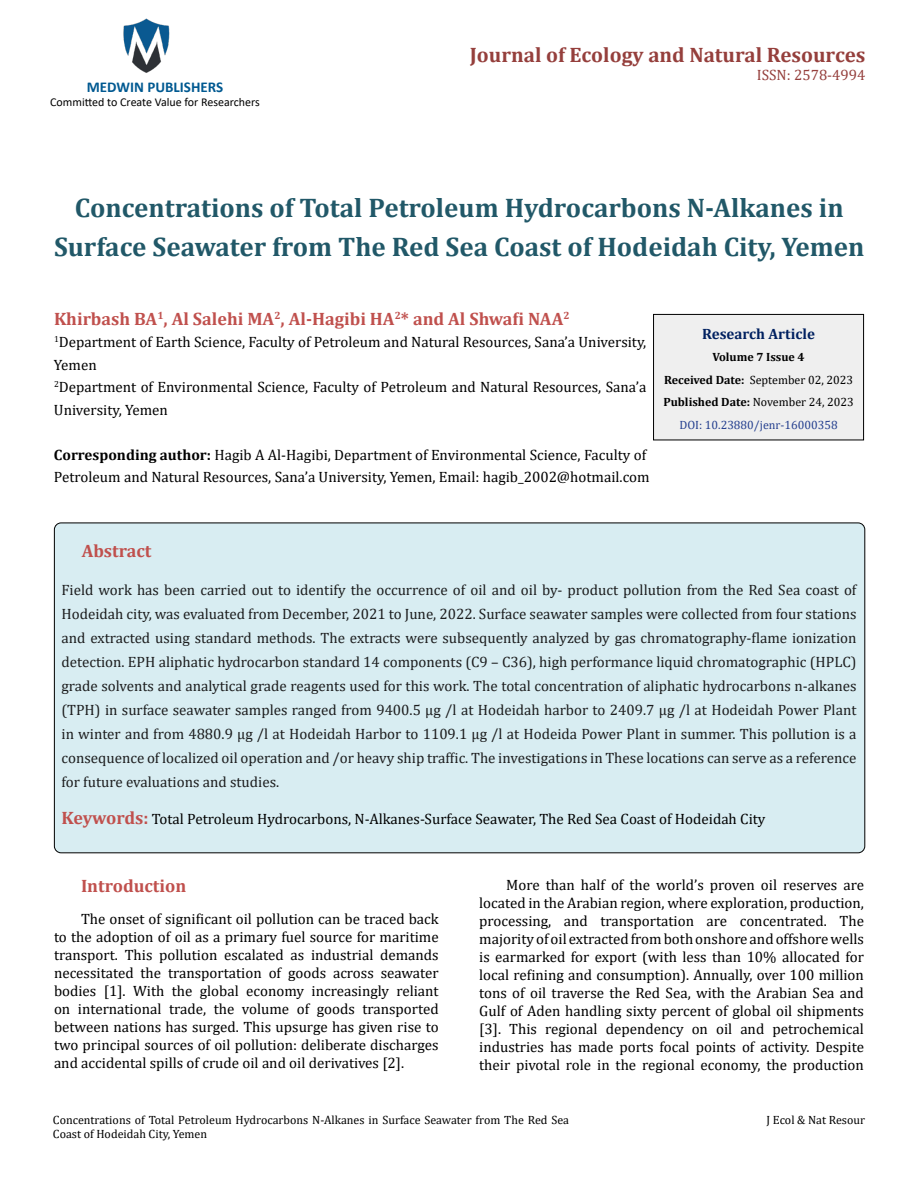
<style>
.page{position:relative;width:918px;height:1188px;background:#fff}
.page>*{position:absolute;margin:0;border:0;box-sizing:border-box;transform-origin:0 0}
.t1{font:700 27px/39px "Cambria";color:#215868;text-align:center}
.t2{font:700 21px "Cambria";color:#953f3c}
.t3{font:700 18px "Cambria";color:#c0504d}
.t4{font:15px/18px "Cambria";color:#000}
.t5{font:15px/24px "Cambria";color:#1c1d1e;text-align:justify}
.t6{font:700 15px "Calibri";color:#005991}
.t7{font:700 15px "Cambria";color:#002060}
.t8{font:15px "Cambria";color:#953f3c}
.t9{font:12px/14.4px "Cambria";color:#000}
.t10{font:700 12px/22.5px "Cambria";color:#000;text-align:center}
.t11{font:12px "Calibri";color:#000}
.s1{font-weight:700}
.s2{font-weight:400}
.s3{font-weight:400;color:#25408f}
.s4{font-weight:700;font-size:18px;color:#c0504d}
</style>
<div class="page">
<img style="left:123px;top:18px;width:47px;height:55px">
<div style="left:654px;top:314px;width:210px;height:126px;background:#efefef"></div>
<div style="left:653px;top:314px;width:211px;height:126px;border:1px solid #000"></div>
<div style="left:54px;top:523px;width:811px;height:330px;background:#d8edf2;border-radius:7px"></div>
<p class="t6" style="left:87px;top:76px;width:138px">MEDWIN PUBLISHERS</p>
<p class="t11" style="left:50px;top:94px;width:211px">Committed to Create Value for Researchers</p>
<h2 class="t2" style="left:470px;top:40px;width:397px">Journal of Ecology and Natural Resources</h2>
<p class="t8" style="left:757px;top:66px;width:110px">ISSN: 2578-4994</p>
<h1 class="t1" style="left:54px;top:187px;width:812px">Concentrations of Total Petroleum Hydrocarbons N-Alkanes in<br>Surface Seawater from The Red Sea Coast of Hodeidah City, Yemen</h1>
<p class="t3" style="left:54px;top:306px;width:517px">Khirbash BA<sup>1</sup>, Al Salehi MA<sup>2</sup>, Al-Hagibi HA<sup>2</sup>* and Al Shwafi NAA<sup>2</sup></p>
<p class="t4" style="left:54px;top:331px;width:594px;line-height:22.5px"><sup>1</sup>Department of Earth Science, Faculty of Petroleum and Natural Resources, Sana’a University, Yemen<br><sup>2</sup>Department of Environmental Science, Faculty of Petroleum and Natural Resources, Sana’a University, Yemen</p>
<p class="t4" style="left:54px;top:443px;width:597px;line-height:22.5px"><span class="s1">Corresponding author:</span> Hagib A Al-Hagibi, Department of Environmental Science, Faculty of<br>Petroleum and Natural Resources, Sana’a University, Yemen, Email: hagib_2002@hotmail.com</p>
<p class="t7" style="left:702px;top:323px;width:114px">Research Article</p>
<p class="t10" style="left:663px;top:346px;width:192px">Volume 7 Issue 4<br>Received Date: <span class="s2">September 02, 2023<br></span>Published Date: <span class="s2">November 24, 2023<br></span><span class="s3">DOI: 10.23880/jenr-16000358</span></p>
<p class="t3" style="left:82px;top:539px;width:71px">Abstract</p>
<p class="t5" style="left:62px;top:578px;width:797px">Field work has been carried out to identify the occurrence of oil and oil by- product pollution from the Red Sea coast of Hodeidah city, was evaluated from December, 2021 to June, 2022. Surface seawater samples were collected from four stations and extracted using standard methods. The extracts were subsequently analyzed by gas chromatography-flame ionization detection. EPH aliphatic hydrocarbon standard 14 components (C9 – C36), high performance liquid chromatographic (HPLC) grade solvents and analytical grade reagents used for this work. The total concentration of aliphatic hydrocarbons n-alkanes (TPH) in surface seawater samples ranged from 9400.5 μg /l at Hodeidah harbor to 2409.7 μg /l at Hodeidah Power Plant in winter and from 4880.9 μg /l at Hodeidah Harbor to 1109.1 μg /l at Hodeida Power Plant in summer. This pollution is a consequence of localized oil operation and /or heavy ship traffic. The investigations in These locations can serve as a reference for future evaluations and studies.</p>
<p class="t4" style="left:62px;top:810px;width:705px"><span class="s4">Keywords:</span> Total Petroleum Hydrocarbons, N-Alkanes-Surface Seawater, The Red Sea Coast of Hodeidah City</p>
<p class="t3" style="left:81px;top:873px;width:107px">Introduction</p>
<p class="t4" style="left:54px;top:909px;width:386px;text-align:justify;text-indent:27px">The onset of significant oil pollution can be traced back to the adoption of oil as a primary fuel source for maritime transport. This pollution escalated as industrial demands necessitated the transportation of goods across seawater bodies [1]. With the global economy increasingly reliant on international trade, the volume of goods transported between nations has surged. This upsurge has given rise to two principal sources of oil pollution: deliberate discharges and accidental spills of crude oil and oil derivatives [2].</p>
<p class="t4" style="left:479px;top:876px;width:386px;text-align:justify;text-indent:27px">More than half of the world’s proven oil reserves are located in the Arabian region, where exploration, production, processing, and transportation are concentrated. The majority of oil extracted from both onshore and offshore wells is earmarked for export (with less than 10% allocated for local refining and consumption). Annually, over 100 million tons of oil traverse the Red Sea, with the Arabian Sea and Gulf of Aden handling sixty percent of global oil shipments [3]. This regional dependency on oil and petrochemical industries has made ports focal points of activity. Despite their pivotal role in the regional economy, the production</p>
<p class="t9" style="left:53px;top:1113px;width:518px">Concentrations of Total Petroleum Hydrocarbons N-Alkanes in Surface Seawater from The Red Sea<br>Coast of Hodeidah City, Yemen</p>
<p class="t9" style="left:767px;top:1113px;width:100px">J Ecol &amp; Nat Resour</p>
</div>
